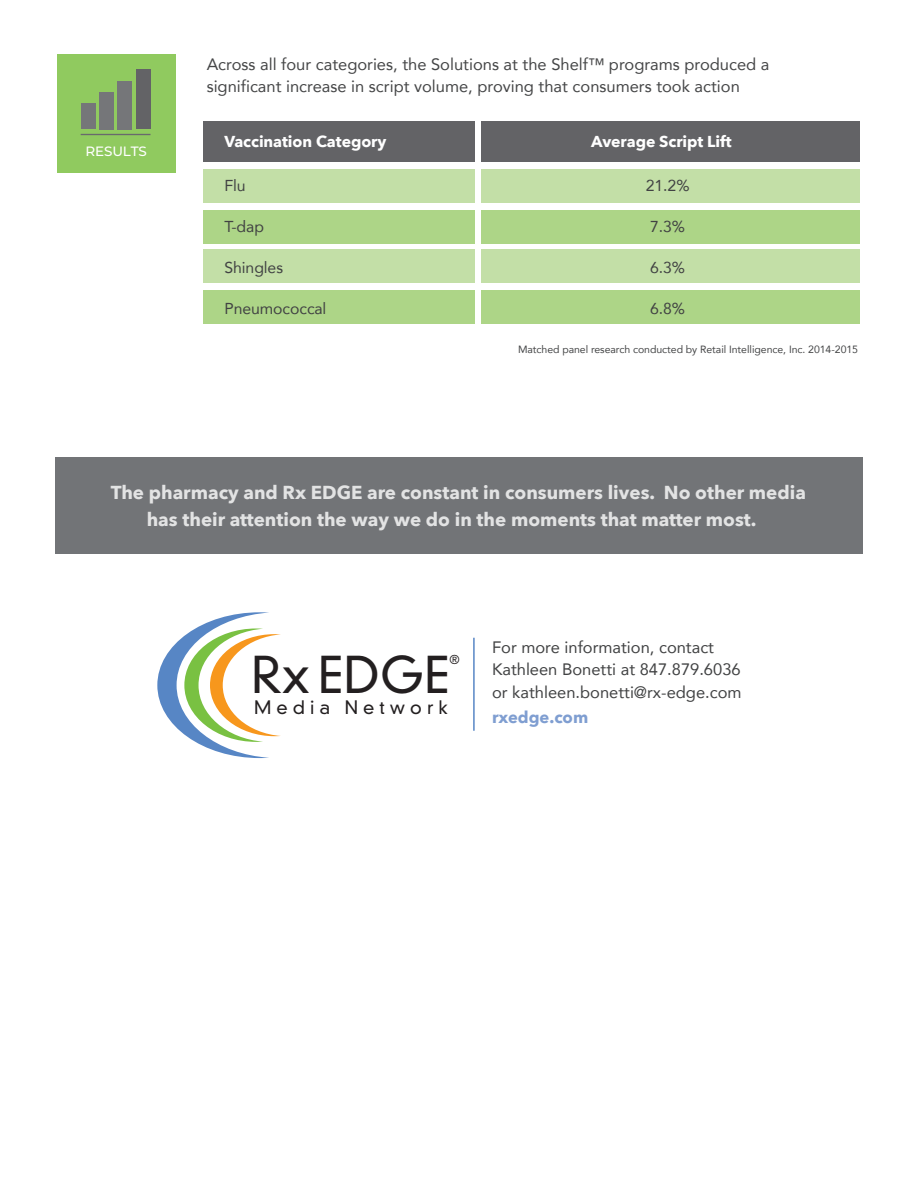
<style>
.page{position:relative;width:918px;height:1188px;background:#fff}
.page>*{position:absolute;margin:0;border:0;box-sizing:border-box;transform-origin:0 0}
.t1{font:300 49.05px "DIN Neuzeit Grotesk";color:#231f20}
.t2{font:700 18.75px/27px "Avenir Next";color:#fff}
.t3{font:300 18px "DIN Neuzeit Grotesk";letter-spacing:.28em;color:#231f20}
.t4{font:16.5px/22.5px "Avenir";color:#454647}
.t5{font:16.5px/22.5px "Avenir";color:#414243}
.t6{font:700 16.5px "Avenir Next";color:#7f9ed1}
.t7{font:15.75px "Avenir";letter-spacing:-.005em;color:#414243}
.t8{font:700 15.75px "Avenir Next";letter-spacing:-.005em;color:#fff}
.t9{font:500 13.5px "Montserrat";letter-spacing:-.01em;color:#fff}
.t10{font:300 12px "DIN Neuzeit Grotesk";color:#231f20}
.t11{font:10.5px "Avenir";letter-spacing:-.005em;color:#454647}
</style>
<div class="page">
<svg style="left:157px;top:612px;width:124px;height:146px"></svg>
<hr style="left:473px;top:638px;width:2px;height:93px;background:#5786c5">
<div style="left:55px;top:457px;width:808px;height:97px;background:#727477"></div>
<div style="left:57px;top:54px;width:118px;height:119px;background:#90ca5f"></div>
<div style="left:136px;top:70px;width:15px;height:59px;background:#636366"></div>
<div style="left:81px;top:103px;width:14px;height:26px;background:#757679"></div>
<div style="left:99px;top:92px;width:15px;height:37px;background:#757679"></div>
<div style="left:117px;top:81px;width:15px;height:48px;background:#757679"></div>
<hr style="left:81px;top:134px;width:70px;height:1px;background:#69696c">
<div style="left:203px;top:121px;width:657px;height:41px;background:#636366"></div>
<div style="left:203px;top:169px;width:657px;height:34px;background:#c3dfa7"></div>
<div style="left:203px;top:250px;width:657px;height:33px;background:#c3dfa7"></div>
<div style="left:203px;top:210px;width:657px;height:33px;background:#add587"></div>
<div style="left:203px;top:290px;width:657px;height:34px;background:#add587"></div>
<div style="left:475px;top:114px;width:6px;height:220px;background:#fff"></div>
<p class="t9" style="left:86px;top:142px;width:63px">RESULTS</p>
<p class="t4" style="left:207px;top:52px;width:564px">Across all four categories, the Solutions at the Shelf™ programs produced a significant increase in script volume, proving that consumers took action</p>
<p class="t8" style="left:225px;top:131px;width:163px">Vaccination Category</p>
<p class="t8" style="left:591px;top:131px;width:142px">Average Script Lift</p>
<p class="t7" style="left:225px;top:173px;width:23px">Flu</p>
<p class="t7" style="left:646px;top:173px;width:45px">21.2%</p>
<p class="t7" style="left:225px;top:214px;width:41px">T-dap</p>
<p class="t7" style="left:650px;top:214px;width:36px">7.3%</p>
<p class="t7" style="left:225px;top:255px;width:60px">Shingles</p>
<p class="t7" style="left:650px;top:255px;width:36px">6.3%</p>
<p class="t7" style="left:225px;top:296px;width:103px">Pneumococcal</p>
<p class="t7" style="left:650px;top:296px;width:36px">6.8%</p>
<p class="t11" style="left:518px;top:341px;width:342px">Matched panel research conducted by Retail Intelligence, Inc. 2014-2015</p>
<p class="t2" style="left:147px;top:479px;width:661px;text-indent:-36px">The pharmacy and Rx EDGE are constant in consumers lives. No other media has their attention the way we do in the moments that matter most.</p>
<h1 class="t1" style="left:251px;top:645px;width:200px">Rx EDGE</h1>
<p class="t10" style="left:450px;top:653px;width:11px">®</p>
<p class="t3" style="left:254px;top:696px;width:195px">Media Network</p>
<p class="t5" style="left:492px;top:635px;width:251px">For more information, contact<br>Kathleen Bonetti at 847.879.6036 or kathleen.bonetti@rx-edge.com</p>
<p class="t6" style="left:492px;top:708px;width:98px">rxedge.com</p>
</div>
